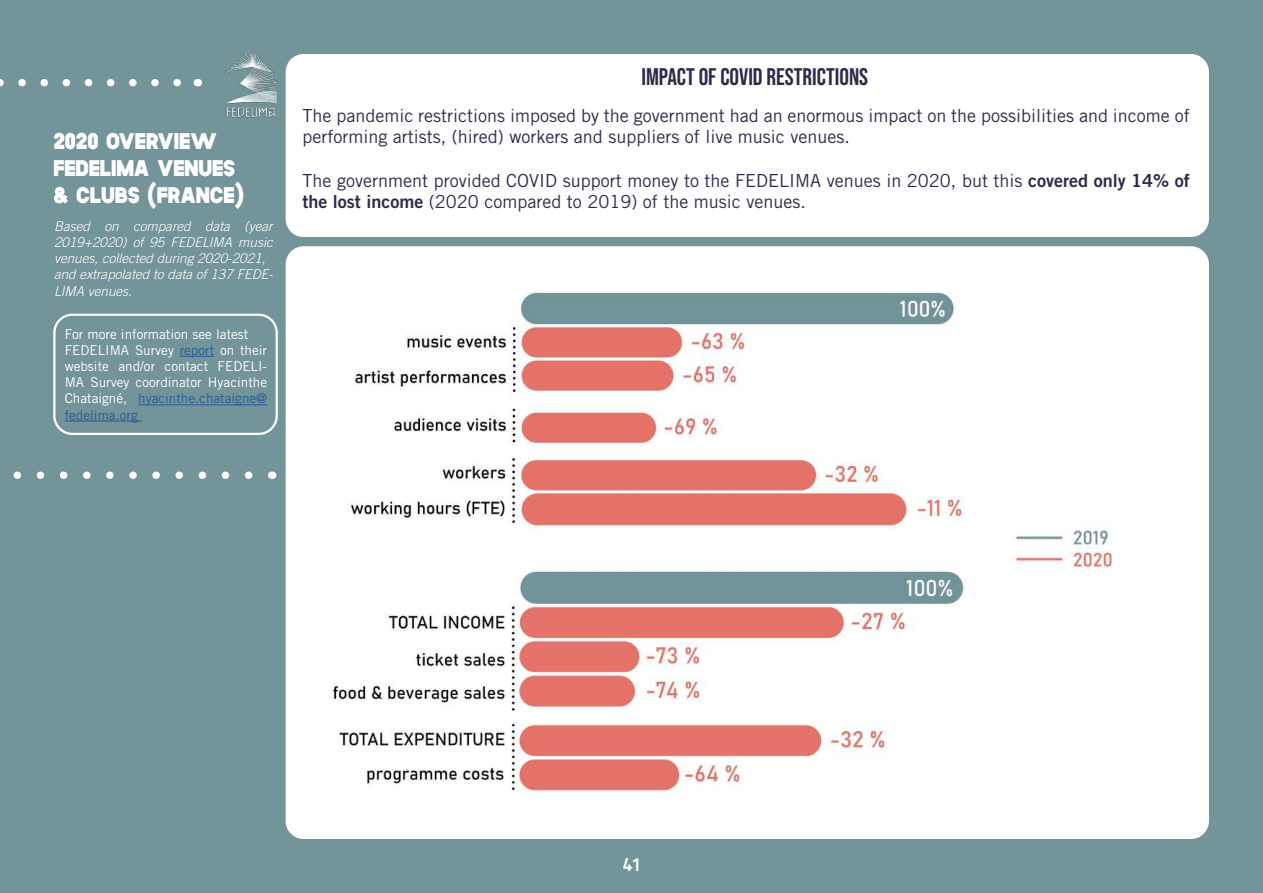
<style>
.page{position:relative;width:1263px;height:893px;background:#739498}
.page>*{position:absolute;margin:0;border:0;box-sizing:border-box;transform-origin:0 0}
.t1{font:24px "Bebas Neue";color:#302a49}
.t2{font:700 22.5px/27px "koliko";color:#fff}
.t3{font:18px/21.6px "Trade Gothic LT Std";color:#302a49}
.t4{font:18px "koliko";color:#fff}
.t5{font:13.5px/16.2px "Trade Gothic LT Std";color:#fff}
.t6{font:italic 300 13.5px/16.2px "Trade Gothic LT Std";color:#fff}
.s1{color:#275b9b}
.s2{font-family:"Trade Gothic LT Std Bd 2"}
</style>
<div class="page">
<div style="left:286px;top:246px;width:923px;height:593px;background:#fff;border-radius:18px"></div>
<div style="left:286px;top:54px;width:923px;height:183px;background:#fff;border-radius:18px"></div>
<img style="left:350px;top:292px;width:614px;height:235px">
<img style="left:332px;top:570px;width:633px;height:223px">
<img style="left:1013px;top:529px;width:99px;height:40px">
<div style="left:53px;top:314px;width:225px;height:121px;border:2px solid #fff;border-radius:18px"></div>
<hr style="left:180px;top:356px;width:34px;height:1px;background:#275b9b">
<hr style="left:138px;top:404px;width:129px;height:1px;background:#275b9b">
<hr style="left:65px;top:421px;width:77px;height:1px;background:#275b9b">
<svg style="left:0;top:79px;width:181px;height:7px"></svg>
<img style="left:225px;top:54px;width:53px;height:63px">
<svg style="left:13px;top:471px;width:236px;height:8px"></svg>
<p class="t2" style="left:54px;top:127px;width:192px">2020 OVERVIEW<br>FEDELIMA VENUES &amp; CLUBS (FRANCE)</p>
<p class="t6" style="left:54px;top:218px;width:221px">Based on compared data (year<br>2019+2020) of 95 FEDELIMA music venues, collected during 2020-2021, and extrapolated to data of 137 FEDE-<br>LIMA venues.</p>
<p class="t5" style="left:65px;top:326px;width:204px">For more information see latest<br>FEDELIMA Survey <span class="s1">report</span> on their website and/or contact FEDELI-<br>MA Survey coordinator Hyacinthe<br>Chataigné, <span class="s1">hyacinthe.chataigne@ fedelima.org</span></p>
<h1 class="t1" style="left:641px;top:63px;width:228px">IMPACT OF COVID RESTRICTIONS</h1>
<p class="t3" style="left:302px;top:104px;width:889px">The pandemic restrictions imposed by the government had an enormous impact on the possibilities and income of performing artists, (hired) workers and suppliers of live music venues.</p>
<p class="t3" style="left:302px;top:169px;width:889px">The government provided COVID support money to the FEDELIMA venues in 2020, but this <span class="s2">covered only 14% of the lost income</span> (2020 compared to 2019) of the music venues.</p>
<p class="t4" style="left:624px;top:855px;width:17px">41</p>
</div>
